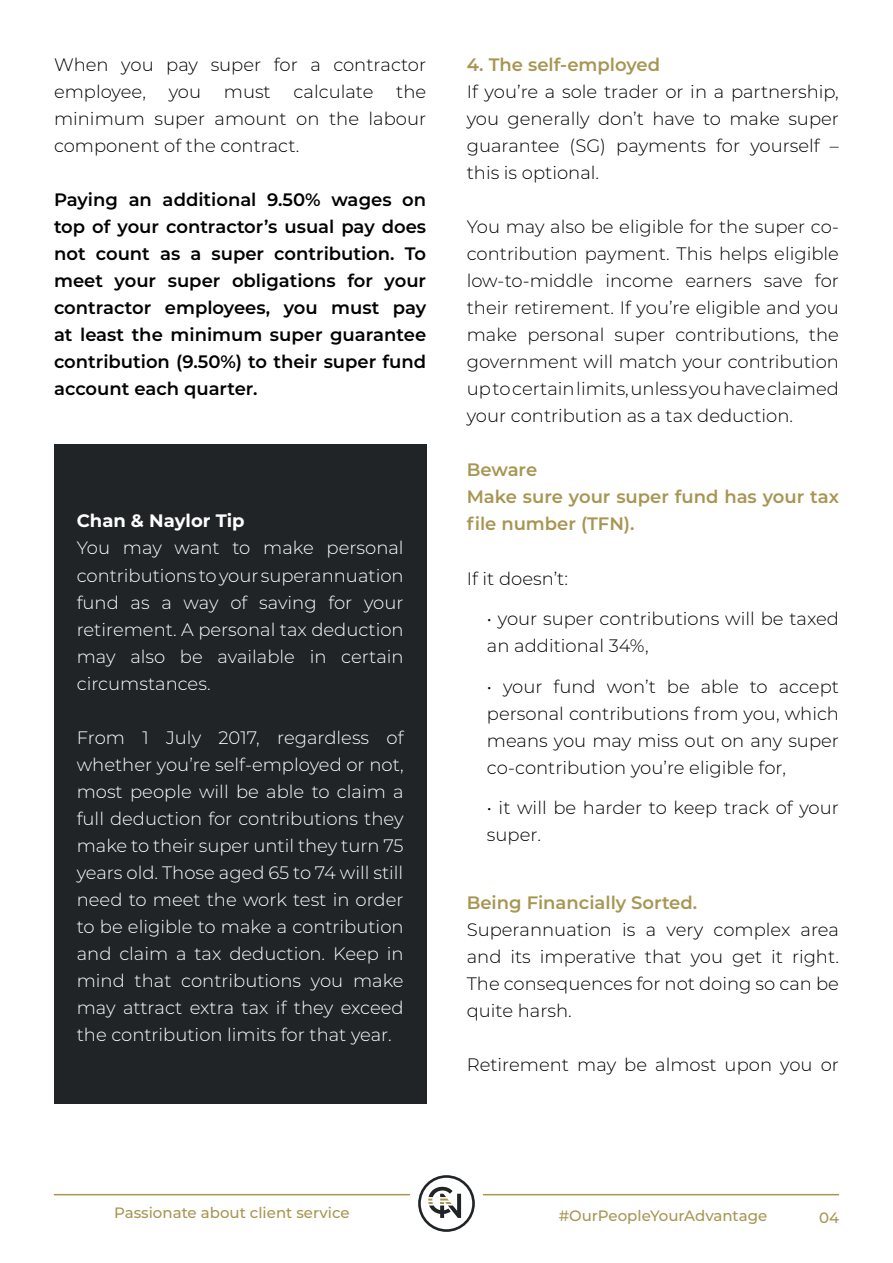
<style>
.page{position:relative;width:893px;height:1263px;background:#fff}
.page>*{position:absolute;margin:0;border:0;box-sizing:border-box;transform-origin:0 0}
.t1{font:300 18px/27px "Montserrat";color:#000;text-align:justify}
.t2{font:300 18px/27px "Montserrat";color:#fff;text-align:justify}
.t3{font:600 18px/27px "Montserrat";color:#000;text-align:justify}
.t4{font:600 18px/27px "Montserrat";color:#a79652}
.t5{font:700 18px "Montserrat";color:#fff}
.t6{font:500 15px "Montserrat";color:#a79652}
</style>
<div class="page">
<hr style="left:54px;top:1194px;width:356px;height:1px;background:#a79652">
<hr style="left:483px;top:1194px;width:356px;height:1px;background:#a79652">
<svg style="left:418px;top:1175px;width:57px;height:57px"></svg>
<div style="left:54px;top:444px;width:372px;height:660px;background:#202426"></div>
<p class="t1" style="left:54px;top:51px;width:374px">When you pay super for a contractor employee,</p>
<p class="t1" style="left:54px;top:78px;width:374px;text-indent:342px">the minimum super amount on the labour component of the contract.</p>
<p class="t3" style="left:54px;top:186px;width:374px">Paying an additional 9.50% wages on top of your contractor’s usual pay does not count as a super contribution. To meet your super obligations for your contractor employees, you must pay at least the minimum super guarantee contribution (9.50%) to their super fund account each quarter.</p>
<p class="t1" style="left:169px;top:78px;width:34px">you</p>
<p class="t1" style="left:224px;top:78px;width:48px">must</p>
<p class="t1" style="left:294px;top:78px;width:81px">calculate</p>
<p class="t5" style="left:77px;top:507px;width:169px">Chan &amp; Naylor Tip</p>
<p class="t2" style="left:77px;top:534px;width:328px">You may want to make personal contributions to your superannuation fund as a way of saving for your retirement. A personal tax deduction may also be available in certain circumstances.</p>
<p class="t2" style="left:77px;top:723px;width:328px">From 1 July 2017, regardless of whether you’re self-employed or not, most people will be able to claim a full deduction for contributions they make to their super until they turn 75 years old. Those aged 65 to 74 will still need to meet the work test in order to be eligible to make a contribution and claim a tax deduction. Keep in mind that contributions you make may attract extra tax if they exceed the contribution limits for that year.</p>
<p class="t4" style="left:467px;top:51px;width:195px">4. The self-employed</p>
<p class="t1" style="left:467px;top:78px;width:374px">If you’re a sole trader or in a partnership, you generally don’t have to make super guarantee (SG) payments for yourself – this is optional.</p>
<p class="t1" style="left:467px;top:213px;width:374px">You may also be eligible for the super co&shy;contribution payment. This helps eligible low-to-middle income earners save for their retirement. If you’re eligible and you make personal super contributions, the government will match your contribution up to certain limits, unless you have claimed your contribution as a tax deduction.</p>
<p class="t4" style="left:467px;top:456px;width:374px">Beware<br>Make sure your super fund has your tax file number (TFN).</p>
<p class="t1" style="left:467px;top:564px;width:103px">If it doesn’t:</p>
<p class="t1" style="left:487px;top:604px;width:353px">• your super contributions will be taxed an additional 34%,</p>
<p class="t1" style="left:487px;top:672px;width:353px">• your fund won’t be able to accept personal contributions from you, which means you may miss out on any super co-contribution you’re eligible for,</p>
<p class="t1" style="left:487px;top:793px;width:353px">• it will be harder to keep track of your super.</p>
<p class="t4" style="left:467px;top:888px;width:232px">Being Financially Sorted.</p>
<p class="t1" style="left:467px;top:915px;width:374px">Superannuation is a very complex area and its imperative that you get it right.<br>The consequences for not doing so can be quite harsh.</p>
<p class="t1" style="left:467px;top:1050px;width:374px">Retirement may be almost upon you or</p>
<p class="t6" style="left:114px;top:1202px;width:237px">Passionate about client service</p>
<p class="t6" style="left:559px;top:1205px;width:210px">#OurPeopleYourAdvantage</p>
<p class="t6" style="left:819px;top:1207px;width:22px">04</p>
</div>
